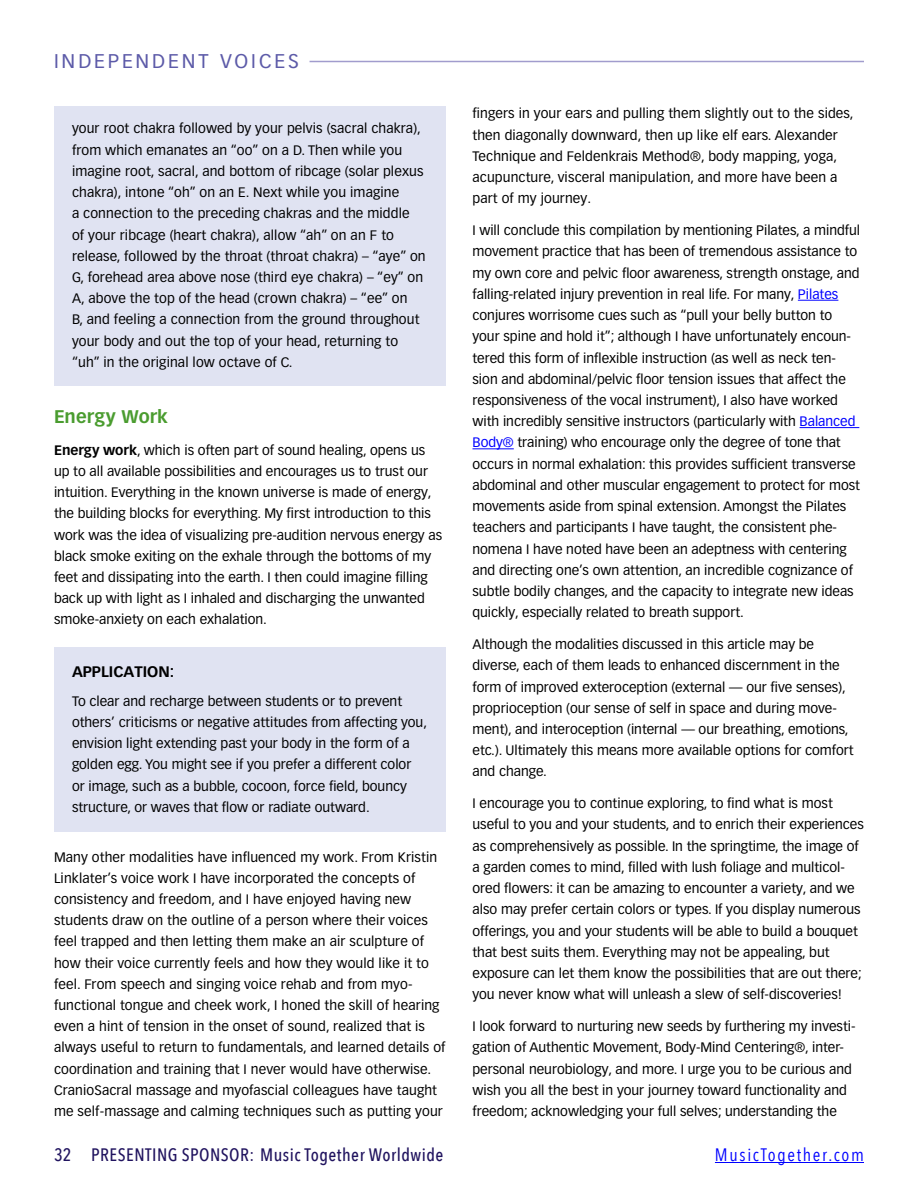
<style>
.page{position:relative;width:918px;height:1188px;background:#fff}
.page>*{position:absolute;margin:0;border:0;box-sizing:border-box;transform-origin:0 0}
.Section_Head_left_So{font:19.5px "Vectora LT Pro";letter-spacing:.15em;color:#5c5aa8}
.t1{font:500 18px "Avenir Next Condensed";letter-spacing:.025em;color:#21145f}
.t2{font:18px "Avenir Next Condensed";letter-spacing:.09em;color:#00f}
.t3{font:700 18px "Vectora LT Pro";letter-spacing:.005em;color:#4a9c2f}
.Shaded_text_H{font:700 15px "Vectora LT Pro";color:#000}
.Shaded_text_spbl{font:13.5px/21.3px "Vectora LT Pro";color:#000}
.s1{font-weight:700}
.s2{color:#00f}
</style>
<div class="page">
<hr style="left:715px;top:1162px;width:149px;height:1px;background:#00f">
<hr style="left:54px;top:61px;width:810px;height:1px;background:#a19ccd">
<div style="left:54px;top:56px;width:256px;height:15px;background:#fff"></div>
<div style="left:54px;top:106px;width:392px;height:280px;background:#e0e3f2"></div>
<div style="left:54px;top:647px;width:392px;height:50px;background:#e0e3f2"></div>
<div style="left:54px;top:679px;width:392px;height:152px;background:#e0e3f2"></div>
<hr style="left:798px;top:300px;width:40px;height:1px;background:#00f">
<hr style="left:800px;top:427px;width:59px;height:1px;background:#00f">
<hr style="left:472px;top:449px;width:42px;height:1px;background:#00f">
<p class="Section_Head_left_So" style="left:54px;top:50px;width:247px">INDEPENDENT VOICES</p>
<p class="Shaded_text_spbl" style="left:72px;top:118px;width:355px">your root chakra followed by your pelvis (sacral chakra), from which emanates an “oo” on a D. Then while you imagine root, sacral, and bottom of ribcage (solar plexus chakra), intone “oh” on an E. Next while you imagine<br>a connection to the preceding chakras and the middle<br>of your ribcage (heart chakra), allow “ah” on an F to release, followed by the throat (throat chakra) – “aye” on G, forehead area above nose (third eye chakra) – “ey” on A, above the top of the head (crown chakra) – “ee” on<br>B, and feeling a connection from the ground throughout your body and out the top of your head, returning to “uh” in the original low octave of C.</p>
<h1 class="t3" style="left:54px;top:406px;width:115px">Energy Work</h1>
<p class="Shaded_text_spbl" style="left:54px;top:439px;width:390px"><span class="s1">Energy work</span>, which is often part of sound healing, opens us up to all available possibilities and encourages us to trust our intuition. Everything in the known universe is made of energy, the building blocks for everything. My first introduction to this work was the idea of visualizing pre-audition nervous energy as black smoke exiting on the exhale through the bottoms of my feet and dissipating into the earth. I then could imagine filling back up with light as I inhaled and discharging the unwanted smoke-anxiety on each exhalation.</p>
<p class="Shaded_text_H" style="left:72px;top:663px;width:104px">APPLICATION:</p>
<p class="Shaded_text_spbl" style="left:72px;top:690px;width:357px">To clear and recharge between students or to prevent others’ criticisms or negative attitudes from affecting you, envision light extending past your body in the form of a golden egg. You might see if you prefer a different color or image, such as a bubble, cocoon, force field, bouncy structure, or waves that flow or radiate outward.</p>
<p class="Shaded_text_spbl" style="left:54px;top:846px;width:393px">Many other modalities have influenced my work. From Kristin Linklater’s voice work I have incorporated the concepts of consistency and freedom, and I have enjoyed having new students draw on the outline of a person where their voices feel trapped and then letting them make an air sculpture of how their voice currently feels and how they would like it to feel. From speech and singing voice rehab and from myo&shy;functional tongue and cheek work, I honed the skill of hearing even a hint of tension in the onset of sound, realized that is always useful to return to fundamentals, and learned details of coordination and training that I never would have otherwise.<br>CranioSacral massage and myofascial colleagues have taught me self-massage and calming techniques such as putting your</p>
<p class="Shaded_text_spbl" style="left:472px;top:103px;width:383px">fingers in your ears and pulling them slightly out to the sides, then diagonally downward, then up like elf ears. Alexander Technique and Feldenkrais Method®, body mapping, yoga, acupuncture, visceral manipulation, and more have been a part of my journey.</p>
<p class="Shaded_text_spbl" style="left:472px;top:220px;width:389px">I will conclude this compilation by mentioning Pilates, a mindful movement practice that has been of tremendous assistance to my own core and pelvic floor awareness, strength onstage, and falling-related injury prevention in real life. For many, <span class="s2">Pilates </span>conjures worrisome cues such as “pull your belly button to your spine and hold it”; although I have unfortunately encoun&shy;tered this form of inflexible instruction (as well as neck ten&shy;sion and abdominal/pelvic floor tension issues that affect the responsiveness of the vocal instrument), I also have worked with incredibly sensitive instructors (particularly with <span class="s2">Balanced Body®</span> training) who encourage only the degree of tone that occurs in normal exhalation: this provides sufficient transverse abdominal and other muscular engagement to protect for most movements aside from spinal extension. Amongst the Pilates teachers and participants I have taught, the consistent phe&shy;nomena I have noted have been an adeptness with centering and directing one’s own attention, an incredible cognizance of subtle bodily changes, and the capacity to integrate new ideas quickly, especially related to breath support.</p>
<p class="Shaded_text_spbl" style="left:473px;top:634px;width:383px">Although the modalities discussed in this article may be diverse, each of them leads to enhanced discernment in the form of improved exteroception (external — our five senses), proprioception (our sense of self in space and during move&shy;ment), and interoception (internal — our breathing, emotions, etc.). Ultimately this means more available options for comfort and change.</p>
<p class="Shaded_text_spbl" style="left:473px;top:793px;width:393px">I encourage you to continue exploring, to find what is most useful to you and your students, and to enrich their experiences as comprehensively as possible. In the springtime, the image of a garden comes to mind, filled with lush foliage and multicol&shy;ored flowers: it can be amazing to encounter a variety, and we also may prefer certain colors or types. If you display numerous offerings, you and your students will be able to build a bouquet that best suits them. Everything may not be appealing, but exposure can let them know the possibilities that are out there; you never know what will unleash a slew of self-discoveries!</p>
<p class="Shaded_text_spbl" style="left:473px;top:1016px;width:385px">I look forward to nurturing new seeds by furthering my investi&shy;gation of Authentic Movement, Body-Mind Centering®, inter&shy;personal neurobiology, and more. I urge you to be curious and wish you all the best in your journey toward functionality and freedom; acknowledging your full selves; understanding the</p>
<h2 class="t1" style="left:54px;top:1144px;width:391px">32 PRESENTING SPONSOR: Music Together Worldwide</h2>
<h2 class="t2" style="left:715px;top:1139px;width:151px">MusicTogether.com</h2>
</div>
